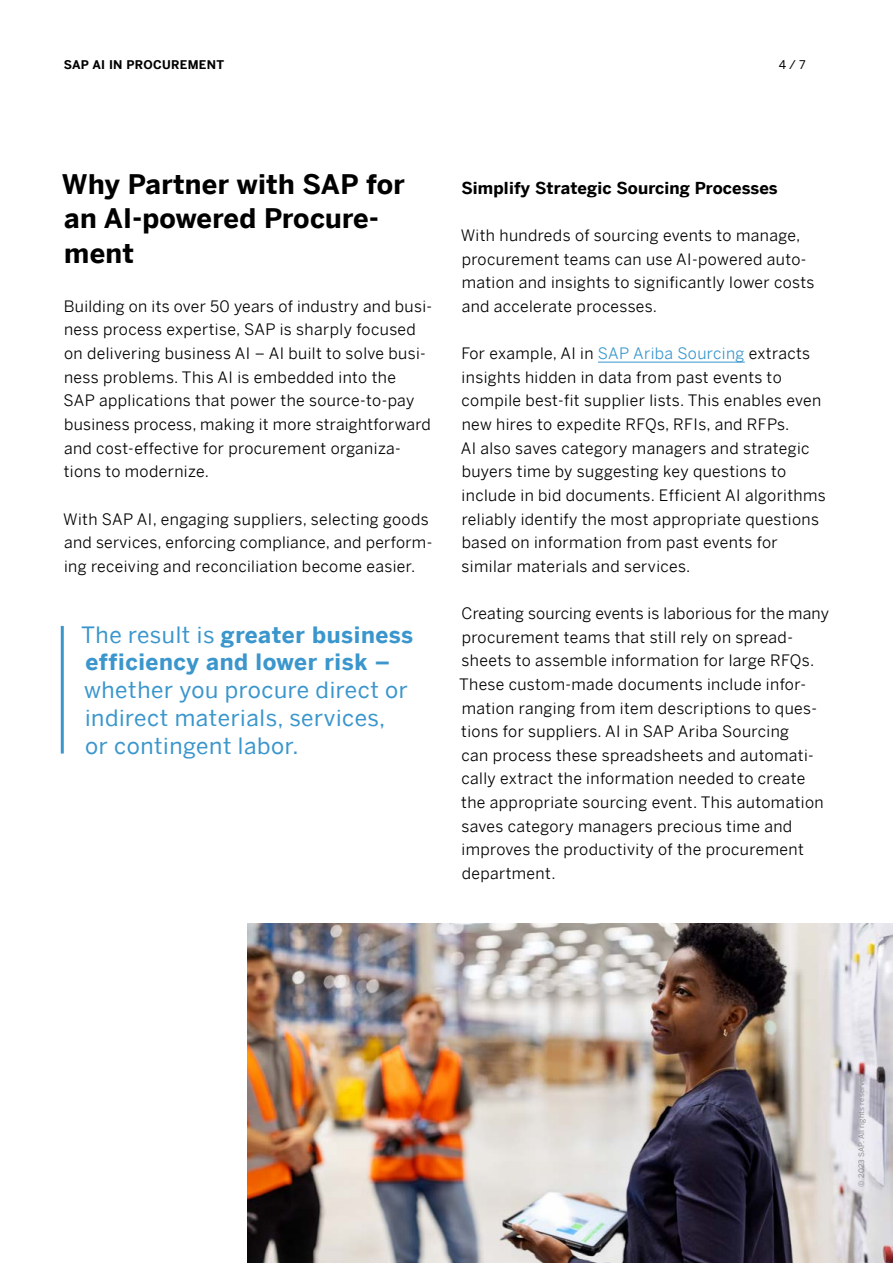
<style>
.page{position:relative;width:893px;height:1263px;background:#fff}
.page>*{position:absolute;margin:0;border:0;box-sizing:border-box;transform-origin:0 0}
.t1{font:700 27px/34.7px "Benton Sans";letter-spacing:.01em;color:#000}
.t2{font:22.5px/27.8px "Benton Sans";letter-spacing:.025em;color:#3a96cc}
.t3{font:700 22.5px/27.8px "Benton Sans";letter-spacing:.025em;color:#3a96cc}
.t4{font:700 16.5px "Benton Sans";letter-spacing:.01em;color:#000}
.t5{font:15.75px/23.7px "Benton Sans";letter-spacing:.025em;color:#000}
.t6{font:700 12px "Benton Sans";letter-spacing:.025em;color:#000}
.t7{font:12px "Benton Sans";color:#000}
.t8{font:7.5px "Benton Sans";letter-spacing:.025em;color:#8d8d8d}
.s1{font-weight:400}
.s2{color:#3a96cc}
</style>
<div class="page">
<img style="left:248px;top:923px;width:645px;height:340px">
<hr style="left:598px;top:362px;width:147px;height:1px;background:#3a96cc">
<hr style="left:61px;top:626px;width:3px;height:127px;background:#3a96cc">
<p class="t6" style="left:64px;top:54px;width:162px">SAP AI IN PROCUREMENT</p>
<p class="t7" style="left:779px;top:54px;width:28px">4 / 7</p>
<h1 class="t1" style="left:62px;top:164px;width:344px">Why Partner with SAP for an AI-powered Procure&shy;ment</h1>
<p class="t5" style="left:64px;top:292px;width:370px">Building on its over 50 years of industry and busi&shy;ness process expertise, SAP is sharply focused on delivering business AI – AI built to solve busi&shy;ness problems. This AI is embedded into the<br>SAP applications that power the source-to-pay business process, making it more straightforward and cost-effective for procurement organiza&shy;tions to modernize.</p>
<p class="t5" style="left:63px;top:505px;width:371px">With SAP AI, engaging suppliers, selecting goods and services, enforcing compliance, and perform&shy;ing receiving and reconciliation become easier.</p>
<h2 class="t3" style="left:81px;top:618px;width:334px"><span class="s1">The result is</span> greater business efficiency and lower risk –</h2>
<h2 class="t2" style="left:84px;top:673px;width:325px">whether you procure direct or indirect materials, services, or contingent labor.</h2>
<p class="t4" style="left:461px;top:173px;width:318px">Simplify Strategic Sourcing Processes</p>
<p class="t5" style="left:461px;top:221px;width:355px">With hundreds of sourcing events to manage, procurement teams can use AI-powered auto&shy;mation and insights to significantly lower costs and accelerate processes.</p>
<p class="t5" style="left:461px;top:340px;width:367px">For example, AI in <span class="s2">SAP Ariba Sourcing</span> extracts insights hidden in data from past events to compile best-fit supplier lists. This enables even new hires to expedite RFQs, RFIs, and RFPs.<br>AI also saves category managers and strategic buyers time by suggesting key questions to include in bid documents. Efficient AI algorithms reliably identify the most appropriate questions based on information from past events for similar materials and services.</p>
<p class="t5" style="left:459px;top:599px;width:372px">Creating sourcing events is laborious for the many procurement teams that still rely on spread&shy;sheets to assemble information for large RFQs.<br>These custom-made documents include infor&shy;mation ranging from item descriptions to ques&shy;tions for suppliers. AI in SAP Ariba Sourcing<br>can process these spreadsheets and automati&shy;cally extract the information needed to create the appropriate sourcing event. This automation saves category managers precious time and improves the productivity of the procurement department.</p>
<p class="t8" style="left:855px;top:1186px;width:117px;rotate:-90deg">© 2023 SAP. All rights reserved.</p>
</div>
